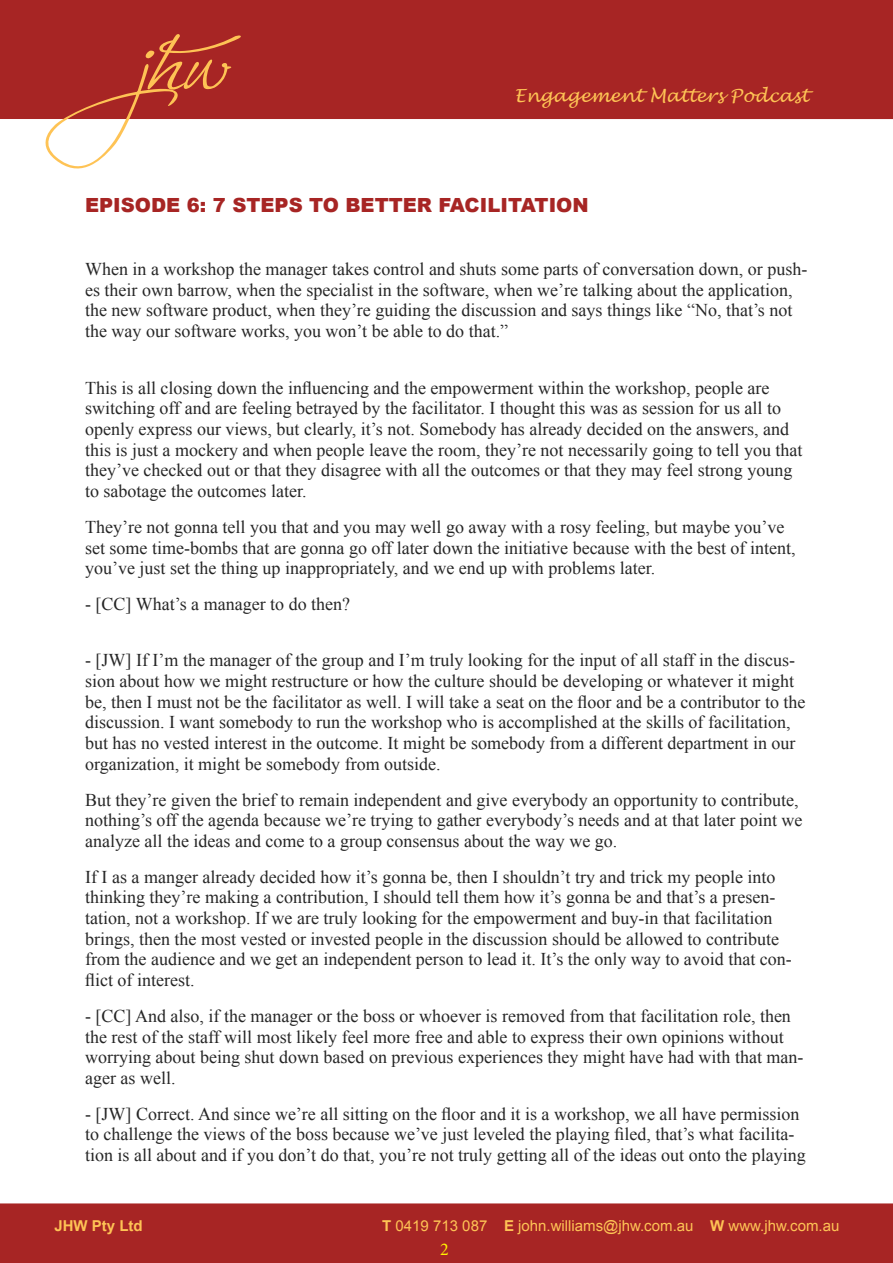
<style>
.page{position:relative;width:893px;height:1263px;background:#fff}
.page>*{position:absolute;margin:0;border:0;box-sizing:border-box;transform-origin:0 0}
.t1{font:900 19.5px "Arial";color:#a72524}
.Normal__Web{font:18px/20.7px "Times New Roman";color:#262626}
.t2{font:italic 18px "Lucida Handwriting";color:#fec355}
.t3{font:18px "Minion Pro";color:#fff101}
.t4{font:15px "Arial";color:#fec355}
.t5{font:700 15px "Arial";color:#fec355}
.s1{font-weight:700}
</style>
<div class="page">
<div style="left:0;top:1203px;width:893px;height:60px;background:#a72524"></div>
<div style="left:0;top:0;width:893px;height:119px;background:#a72524"></div>
<svg style="left:45px;top:34px;width:196px;height:135px"></svg>
<p class="t2" style="left:514px;top:85px;width:296px">Engagement Matters Podcast</p>
<p class="t1" style="left:85px;top:191px;width:505px">EPISODE 6: 7 STEPS TO BETTER FACILITATION</p>
<p class="Normal__Web" style="left:85px;top:258px;width:724px">When in a workshop the manager takes control and shuts some parts of conversation down, or push&shy;es their own barrow, when the specialist in the software, when we’re talking about the application, the new software product, when they’re guiding the discussion and says things like “No, that’s not the way our software works, you won’t be able to do that.”</p>
<p class="Normal__Web" style="left:85px;top:377px;width:719px">This is all closing down the influencing and the empowerment within the workshop, people are switching off and are feeling betrayed by the facilitator. I thought this was as session for us all to openly express our views, but clearly, it’s not. Somebody has already decided on the answers, and this is just a mockery and when people leave the room, they’re not necessarily going to tell you that they’ve checked out or that they disagree with all the outcomes or that they may feel strong young to sabotage the outcomes later.</p>
<p class="Normal__Web" style="left:85px;top:516px;width:712px">They’re not gonna tell you that and you may well go away with a rosy feeling, but maybe you’ve set some time-bombs that are gonna go off later down the initiative because with the best of intent, you’ve just set the thing up inappropriately, and we end up with problems later.</p>
<p class="Normal__Web" style="left:85px;top:593px;width:267px">- [CC] What’s a manager to do then?</p>
<p class="Normal__Web" style="left:85px;top:650px;width:722px">- [JW] If I’m the manager of the group and I’m truly looking for the input of all staff in the discus&shy;sion about how we might restructure or how the culture should be developing or whatever it might be, then I must not be the facilitator as well. I will take a seat on the floor and be a contributor to the discussion. I want somebody to run the workshop who is accomplished at the skills of facilitation, but has no vested interest in the outcome. It might be somebody from a different department in our organization, it might be somebody from outside.</p>
<p class="Normal__Web" style="left:85px;top:789px;width:719px">But they’re given the brief to remain independent and give everybody an opportunity to contribute, nothing’s off the agenda because we’re trying to gather everybody’s needs and at that later point we analyze all the ideas and come to a group consensus about the way we go.</p>
<p class="Normal__Web" style="left:85px;top:866px;width:708px">If I as a manger already decided how it’s gonna be, then I shouldn’t try and trick my people into thinking they’re making a contribution, I should tell them how it’s gonna be and that’s a presen&shy;tation, not a workshop. If we are truly looking for the empowerment and buy-in that facilitation brings, then the most vested or invested people in the discussion should be allowed to contribute from the audience and we get an independent person to lead it. It’s the only way to avoid that con&shy;flict of interest.</p>
<p class="Normal__Web" style="left:85px;top:1005px;width:720px">- [CC] And also, if the manager or the boss or whoever is removed from that facilitation role, then the rest of the staff will most likely feel more free and able to express their own opinions without worrying about being shut down based on previous experiences they might have had with that man&shy;ager as well.</p>
<p class="Normal__Web" style="left:85px;top:1103px;width:722px">- [JW] Correct. And since we’re all sitting on the floor and it is a workshop, we all have permission to challenge the views of the boss because we’ve just leveled the playing filed, that’s what facilita&shy;tion is all about and if you don’t do that, you’re not truly getting all of the ideas out onto the playing</p>
<p class="t5" style="left:54px;top:1215px;width:90px">JHW Pty Ltd</p>
<p class="t4" style="left:382px;top:1215px;width:459px"><span class="s1">T</span> 0419 713 087 <span class="s1">E</span> john.williams@jhw.com.au <span class="s1">W</span> www.jhw.com.au</p>
<p class="t3" style="left:440px;top:1237px;width:10px">2</p>
</div>
